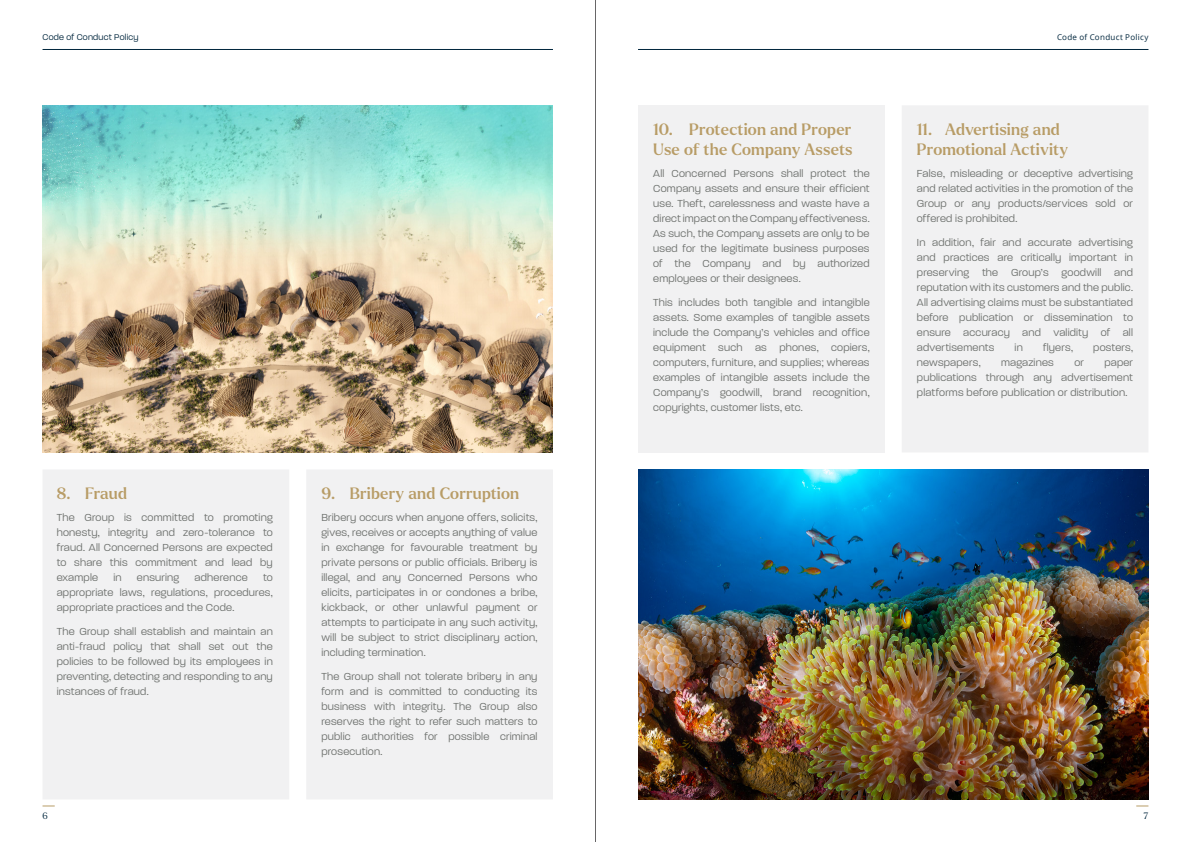
<style>
.page{position:relative;width:1191px;height:842px;background:#fff}
.page>*{position:absolute;margin:0;border:0;box-sizing:border-box;transform-origin:0 0}
.t1{font:500 16px/20px "Larken";letter-spacing:.01em;color:#b89c66}
.t2{font:300 11px/15px "Paralucent";letter-spacing:.02em;color:#707370;text-align:justify}
.t3{font:300 9px "Paralucent";letter-spacing:.03em;color:#00263d}
.t4{font:300 9px "Larken";color:#00263d}
.t5{font:8px "Open Sans";letter-spacing:.035em;color:#00263d}
</style>
<div class="page">
<div style="left:43px;top:469px;width:246px;height:330px;background:#f1f1f2"></div>
<div style="left:638px;top:105px;width:246px;height:347px;background:#f1f1f2"></div>
<div style="left:306px;top:469px;width:247px;height:330px;background:#f1f1f2"></div>
<div style="left:901px;top:105px;width:247px;height:347px;background:#f1f1f2"></div>
<img style="left:42px;top:105px;width:511px;height:347px">
<hr style="left:595px;top:0;width:1px;height:842px;background:#414042">
<img style="left:638px;top:469px;width:510px;height:330px">
<hr style="left:43px;top:49px;width:510px;height:1px;background:#00263d">
<hr style="left:638px;top:49px;width:510px;height:1px;background:#00263d">
<svg style="left:43px;top:806px;width:12px;height:1px"></svg>
<svg style="left:1136px;top:806px;width:12px;height:1px"></svg>
<p class="t3" style="left:43px;top:32px;width:97px">Code of Conduct Policy</p>
<p class="t5" style="left:1057px;top:31px;width:93px">Code of Conduct Policy</p>
<h1 class="t1" style="left:57px;top:483px;width:72px">8. Fraud</h1>
<p class="t2" style="left:57px;top:510px;width:218px">The Group is committed to promoting honesty, integrity and zero-tolerance to fraud. All Concerned Persons are expected to share this commitment and lead by example</p>
<p class="t2" style="left:113px;top:570px;width:10px">in</p>
<p class="t2" style="left:137px;top:570px;width:44px">ensuring</p>
<p class="t2" style="left:195px;top:570px;width:55px">adherence</p>
<p class="t2" style="left:57px;top:570px;width:218px;text-indent:206px">to appropriate laws, regulations, procedures, appropriate practices and the Code.</p>
<p class="t2" style="left:57px;top:624px;width:218px">The Group shall establish and maintain an anti-fraud policy that shall set out the policies to be followed by its employees in preventing, detecting and responding to any instances of fraud.</p>
<h1 class="t1" style="left:321px;top:483px;width:199px">9. Bribery and Corruption</h1>
<p class="t2" style="left:321px;top:510px;width:218px">Bribery occurs when anyone offers, solicits, gives, receives or accepts anything of value in exchange for favourable treatment by private persons or public officials. Bribery is illegal, and any Concerned Persons who elicits, participates in or condones a bribe, kickback, or other unlawful payment or attempts to participate in any such activity, will be subject to strict disciplinary action, including termination.</p>
<p class="t2" style="left:321px;top:669px;width:218px">The Group shall not tolerate bribery in any form and is committed to conducting its business with integrity. The Group also reserves the right to refer such matters to public authorities for possible criminal prosecution.</p>
<h1 class="t1" style="left:653px;top:119px;width:201px">10. Protection and Proper<br>Use of the Company Assets</h1>
<p class="t2" style="left:653px;top:166px;width:218px">All Concerned Persons shall protect the Company assets and ensure their efficient use. Theft, carelessness and waste have a direct impact on the Company effectiveness.<br>As such, the Company assets are only to be used for the legitimate business purposes of the Company and by authorized employees or their designees.</p>
<p class="t2" style="left:653px;top:295px;width:218px">This includes both tangible and intangible assets. Some examples of tangible assets include the Company’s vehicles and office equipment such as phones, copiers, computers, furniture, and supplies; whereas examples of intangible assets include the Company’s goodwill, brand recognition, copyrights, customer lists, etc.</p>
<h1 class="t1" style="left:917px;top:119px;width:153px">11. Advertising and<br>Promotional Activity</h1>
<p class="t2" style="left:917px;top:166px;width:218px">False, misleading or deceptive advertising and related activities in the promotion of the Group or any products/services sold or offered is prohibited.</p>
<p class="t2" style="left:917px;top:234px;width:218px">In addition, fair and accurate advertising and practices are critically important in preserving the Group’s goodwill and reputation with its customers and the public.<br>All advertising claims must be substantiated before publication or dissemination to ensure accuracy and validity of all advertisements</p>
<p class="t2" style="left:1014px;top:340px;width:10px">in</p>
<p class="t2" style="left:1043px;top:340px;width:31px">flyers,</p>
<p class="t2" style="left:1093px;top:340px;width:41px">posters,</p>
<p class="t2" style="left:917px;top:355px;width:65px">newspapers,</p>
<p class="t2" style="left:1001px;top:355px;width:54px">magazines</p>
<p class="t2" style="left:1074px;top:355px;width:11px">or</p>
<p class="t2" style="left:917px;top:355px;width:218px;text-indent:187px">paper publications through any advertisement platforms before publication or distribution.</p>
<p class="t4" style="left:43px;top:809px;width:7px">6</p>
<p class="t4" style="left:1143px;top:809px;width:6px">7</p>
</div>
